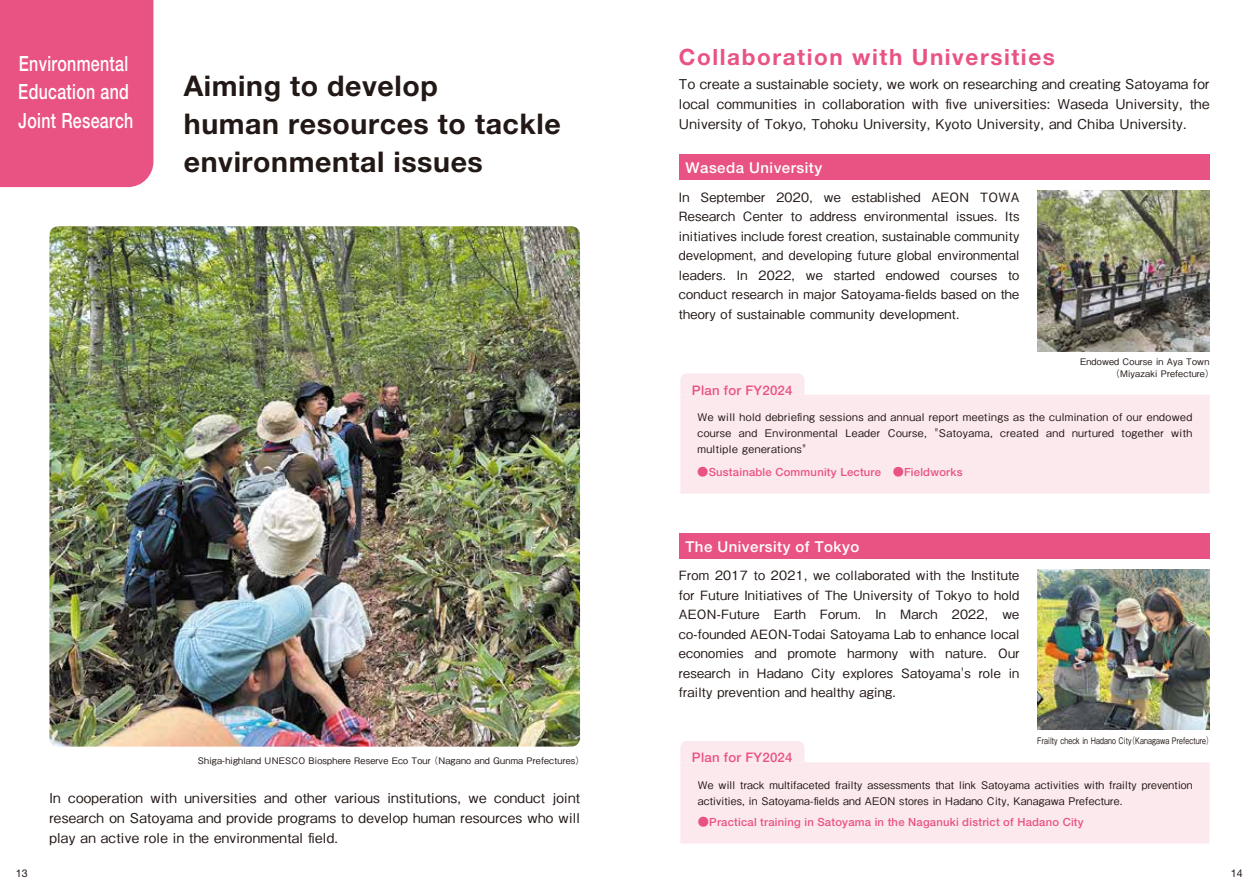
<style>
.page{position:relative;width:1259px;height:893px;background:#fff}
.page>*{position:absolute;margin:0;border:0;box-sizing:border-box;transform-origin:0 0}
.t1{font:700 28.5px/38.2px "Helvetica Neue LT Std";letter-spacing:.02em;color:#221815}
.t2{font:700 22.5px "Helvetica Neue LT Std";letter-spacing:.07em;color:#e95383}
.t3{font:500 21px/28.3px "Helvetica Neue LT Std";letter-spacing:.02em;color:#fff;scale:.76 1}
.t4{font:500 15px "Helvetica Neue LT Std";letter-spacing:.03em;color:#fff}
.t5{font:500 13.5px/20.2px "Gothic BBB Pr 6";letter-spacing:.02em;color:#221815;text-align:justify}
.t6{font:500 13.2px "Helvetica Neue LT Std";letter-spacing:.02em;color:#e95383}
.t7{font:500 12.75px/19.5px "Gothic BBB Pr 6";letter-spacing:.02em;color:#221815;text-align:justify}
.t8{font:500 11.25px "Helvetica Neue LT Std";letter-spacing:.02em;color:#e95383}
.t9{font:10.65px "Helvetica Neue LT Std";color:#221815}
.t10{font:500 10.5px/16.2px "Gothic BBB Pr 6";letter-spacing:.02em;color:#221815;text-align:justify}
.t11{font:500 9px/12px "Gothic BBB Pr 6";letter-spacing:.02em;color:#221815}
.t12{font:500 9px "Gothic BBB Pr 6";letter-spacing:.02em;color:#221815;scale:.77 1}
.s1{font-family:"Hiragino UD Sans Std W4";font-weight:400}
.s2{font-family:"Koz Go Pr 6 N";font-weight:400}
</style>
<div class="page">
<div style="left:0;top:0;width:153px;height:187px;background:#e95383"></div>
<img style="left:49px;top:226px;width:531px;height:521px">
<div style="left:679px;top:154px;width:530px;height:26px;background:#e95383"></div>
<div style="left:680px;top:395px;width:529px;height:99px;background:#fce9ed"></div>
<div style="left:680px;top:373px;width:124px;height:22px;background:#fce9ed"></div>
<img style="left:1037px;top:191px;width:172px;height:160px">
<div style="left:679px;top:533px;width:530px;height:26px;background:#e95383"></div>
<img style="left:1037px;top:569px;width:172px;height:161px">
<div style="left:680px;top:762px;width:529px;height:81px;background:#fce9ed"></div>
<div style="left:680px;top:741px;width:124px;height:21px;background:#fce9ed"></div>
<h3 class="t3" style="left:18px;top:49px;width:153px">Environmental<br>Education and<br>Joint Research</h3>
<h1 class="t1" style="left:184px;top:66px;width:378px">Aiming to develop<br>human resources to tackle environmental issues</h1>
<p class="t11" style="left:198px;top:754px;width:388px">Shiga-highland UNESCO Biosphere Reserve Eco Tour （Nagano and Gunma Prefectures）</p>
<p class="t5" style="left:49px;top:787px;width:532px">In cooperation with universities and other various institutions, we conduct joint research on Satoyama and provide programs to develop human resources who will play an active role in the environmental field.</p>
<h2 class="t2" style="left:679px;top:43px;width:377px">Collaboration with Universities</h2>
<p class="t5" style="left:679px;top:73px;width:532px">To create a sustainable society, we work on researching and creating Satoyama for local communities in collaboration with five universities: Waseda University, the University of Tokyo, Tohoku University, Kyoto University, and Chiba University.</p>
<p class="t4" style="left:685px;top:159px;width:138px">Waseda University</p>
<p class="t7" style="left:679px;top:186px;width:342px">In September 2020, we established AEON TOWA Research Center to address environmental issues. Its initiatives include forest creation, sustainable community development, and developing future global environmental leaders. In 2022, we started endowed courses to conduct research in major Satoyama-fields based on the theory of sustainable community development.</p>
<p class="t6" style="left:692px;top:382px;width:102px">Plan for FY2024</p>
<p class="t11" style="left:1111px;top:355px;width:105px;text-indent:-31px">Endowed Course in Aya Town（Miyazaki Prefecture）</p>
<p class="t10" style="left:697px;top:408px;width:496px">We will hold debriefing sessions and annual report meetings as the culmination of our endowed course and Environmental Leader Course, "Satoyama, created and nurtured together with multiple generations"</p>
<p class="t8" style="left:697px;top:465px;width:267px"><span class="s1">●</span>Sustainable Community Lecture<span class="s1">　●</span>Fieldworks</p>
<p class="t4" style="left:685px;top:537px;width:175px">The University of Tokyo</p>
<p class="t7" style="left:679px;top:565px;width:342px">From 2017 to 2021, we collaborated with the Institute for Future Initiatives of The University of Tokyo to hold AEON-Future Earth Forum. In March 2022, we co-founded AEON-Todai Satoyama Lab to enhance local economies and promote harmony with nature. Our research in Hadano City explores Satoyama's role in frailty prevention and healthy aging.</p>
<p class="t6" style="left:692px;top:750px;width:102px">Plan for FY2024</p>
<p class="t12" style="left:1037px;top:733px;width:230px">Frailty check in Hadano City（Kanagawa Prefecture）</p>
<p class="t10" style="left:698px;top:776px;width:496px">We will track multifaceted frailty assessments that link Satoyama activities with frailty prevention activities, in Satoyama-fields and AEON stores in Hadano City, Kanagawa Prefecture.</p>
<p class="t8" style="left:698px;top:815px;width:387px"><span class="s2">●</span>Practical training in Satoyama in the Naganuki district of Hadano City</p>
<p class="t9" style="left:16px;top:867px;width:14px">13</p>
<p class="t9" style="left:1230px;top:867px;width:14px">14</p>
</div>
